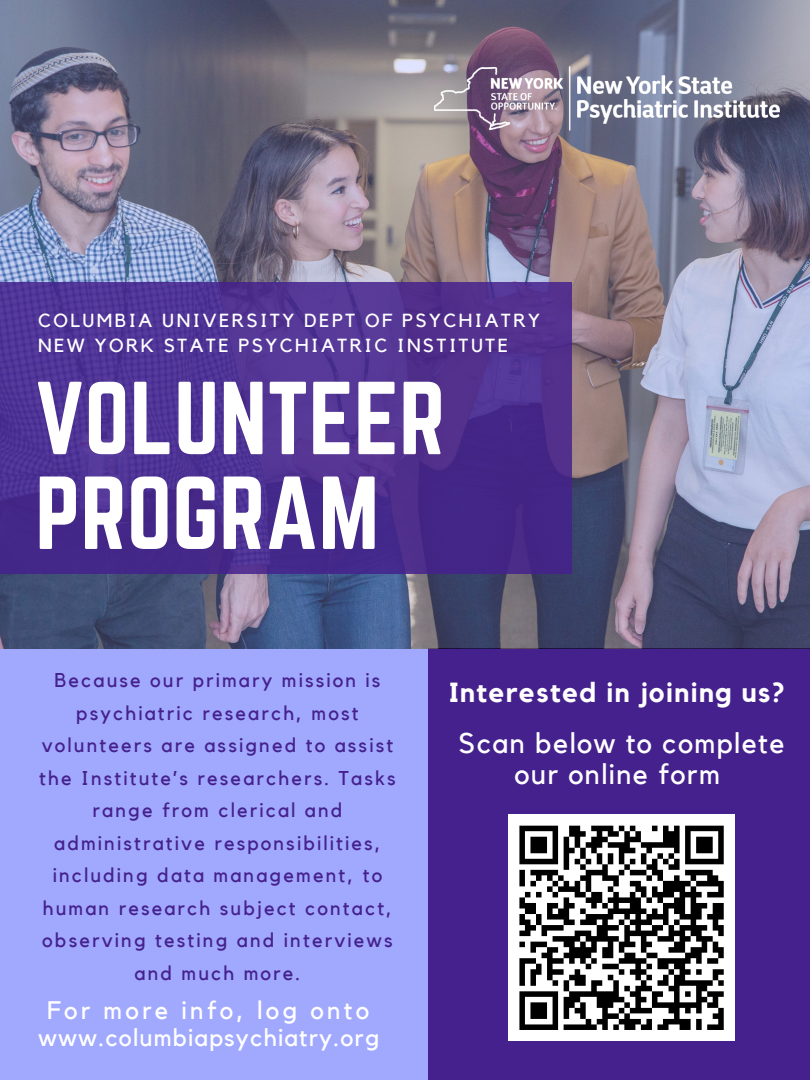
<style>
.page{position:relative;width:810px;height:1080px;background:#a1a9fe}
.page>*{position:absolute;margin:0;border:0;box-sizing:border-box;transform-origin:0 0}
.t1{font:90.56px/94.8px "Norwester";color:#fff}
.t2{font:28.38px/30.9px "Kollektif";letter-spacing:.05em;color:#fff;text-align:center}
.t3{font:700 27.5px "Kollektif";letter-spacing:.05em;color:#fff}
.t4{font:25.31px "Kollektif";letter-spacing:.13em;color:#fff}
.t5{font:24.38px "Kollektif";letter-spacing:.05em;color:#fff}
.t6{font:19.94px/32.5px "Kollektif";letter-spacing:.11em;color:#45218d;text-align:center}
.t7{font:18.88px "Kollektif";letter-spacing:.13em;color:#fff}
</style>
<div class="page">
<div style="left:429px;top:649px;width:381px;height:431px;background:#45218d"></div>
<img style="left:0;top:0;width:810px;height:649px">
<div style="left:0;top:282px;width:571px;height:291px;background:linear-gradient(to right,#4d3396,#4d2d8b)"></div>
<img style="left:434px;top:67px;width:345px;height:63px">
<div style="left:508px;top:815px;width:227px;height:226px;background:#fff"></div>
<svg style="left:519px;top:825px;width:205px;height:205px"></svg>
<p class="t7" style="left:38px;top:312px;width:504px">COLUMBIA UNIVERSITY DEPT OF PSYCHIATRY</p>
<p class="t7" style="left:38px;top:337px;width:472px">NEW YORK STATE PSYCHIATRIC INSTITUTE</p>
<h1 class="t1" style="left:35px;top:371px;width:412px">VOLUNTEER<br>PROGRAM</h1>
<p class="t6" style="left:39px;top:665px;width:358px">Because our primary mission is psychiatric research, most volunteers are assigned to assist the Institute’s researchers. Tasks range from clerical and administrative responsibilities, including data management, to human research subject contact, observing testing and interviews and much more.</p>
<p class="t4" style="left:47px;top:999px;width:323px">For more info, log onto</p>
<p class="t5" style="left:38px;top:1026px;width:343px">www.columbiapsychiatry.org</p>
<h3 class="t3" style="left:449px;top:680px;width:337px">Interested in joining us?</h3>
<h2 class="t2" style="left:459px;top:729px;width:327px">Scan below to complete our online form</h2>
</div>
